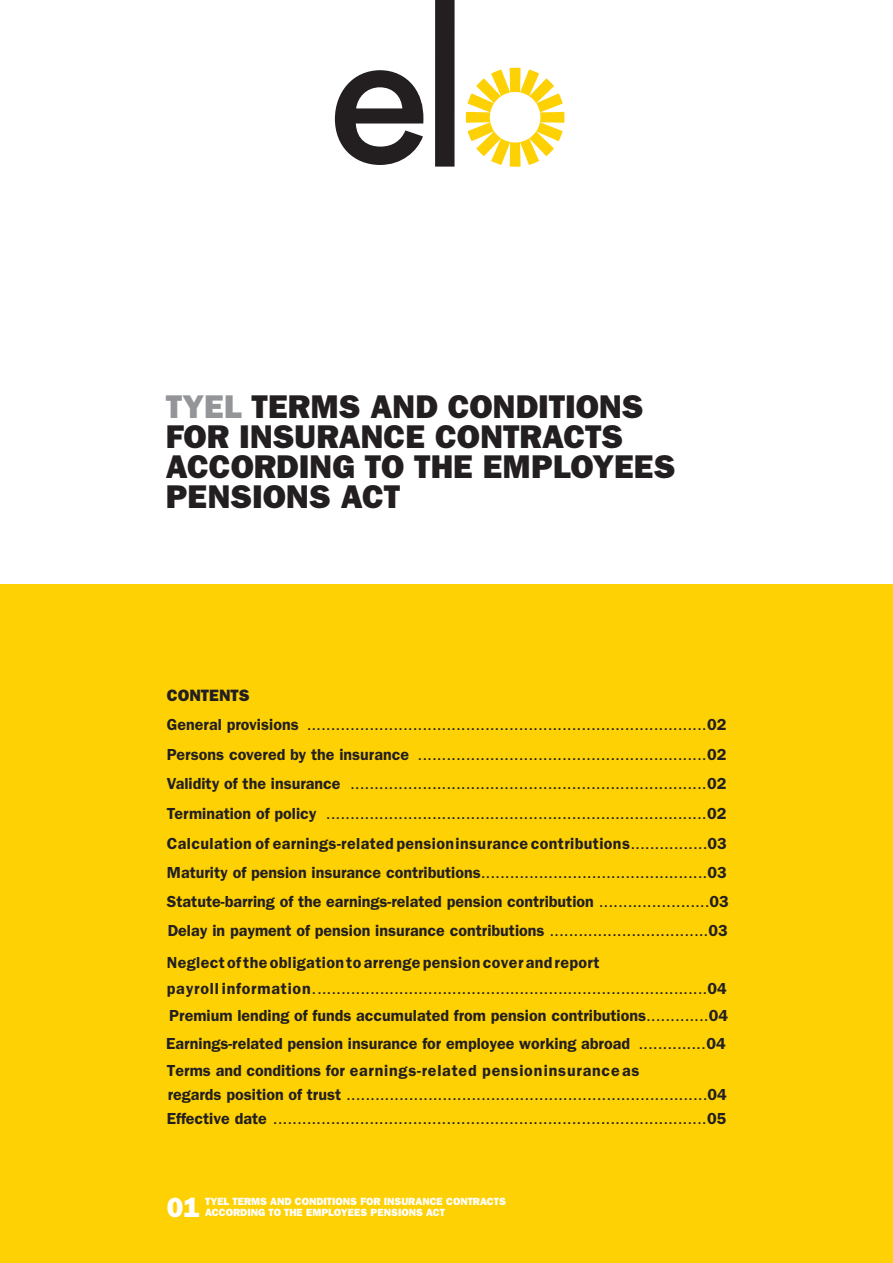
<style>
.page{position:relative;width:893px;height:1263px;background:#fff}
.page>*{position:absolute;margin:0;border:0;box-sizing:border-box;transform-origin:0 0}
.Kannen_otsikko{font:33px/30px "ITC Franklin Gothic Std Hvy";color:#231f20}
.Sivunumero{font:27.75px "ITC Franklin Gothic Std Hvy";color:#fff}
.Sisällysluettelo_Ots{font:16.5px "ITC Franklin Gothic Std Hvy";color:#231f20}
.Sisällysluettelo{font:16.05px "ITC Franklin Gothic Std";color:#231f20}
.Sisällysluettelo-2{font:600 16.05px "ITC Franklin Gothic Std";color:#231f20}
.Sisällysluettelo-3{font:600 16.05px "ITC Franklin Gothic Std";letter-spacing:.025em;color:#231f20}
.Sisällysluettelo-4{font:600 16.05px "ITC Franklin Gothic Std";letter-spacing:.045em;color:#231f20}
.t1{font:10.5px "ITC Franklin Gothic Std Hvy";color:#fff}
.s1{color:#939598}
.s2{font-weight:600}
.s3{font-weight:400}
</style>
<div class="page">
<div style="left:0;top:585px;width:893px;height:678px;background:#fed105"></div>
<svg style="left:466px;top:68px;width:98px;height:99px"></svg>
<svg style="left:335px;top:0;width:120px;height:167px"></svg>
<p class="Kannen_otsikko" style="left:166px;top:392px;width:511px"><span class="s1">TYEL</span> TERMS AND CONDITIONS<br>FOR INSURANCE CONTRACTS<br>ACCORDING TO THE EMPLOYEES<br>PENSIONS ACT</p>
<p class="Sisällysluettelo_Ots" style="left:167px;top:685px;width:84px">CONTENTS</p>
<p class="Sisällysluettelo" style="left:167px;top:716px;width:561px"><span class="s2">General provisions</span> ...................................................................................<span class="s2">02</span></p>
<p class="Sisällysluettelo" style="left:167px;top:745px;width:561px"><span class="s2">Persons covered by the insurance</span> ............................................................<span class="s2">02</span></p>
<p class="Sisällysluettelo" style="left:167px;top:774px;width:561px"><span class="s2">Validity of the insurance</span> ..........................................................................<span class="s2">02</span></p>
<p class="Sisällysluettelo" style="left:167px;top:804px;width:561px"><span class="s2">Termination of policy</span> ...............................................................................<span class="s2">02</span></p>
<p class="Sisällysluettelo-3" style="left:167px;top:834px;width:561px">Calculation of earnings-related pensioninsurance contributions<span class="s3">................</span>03</p>
<p class="Sisällysluettelo" style="left:167px;top:864px;width:561px"><span class="s2">Maturity of pension insurance contributions</span>...............................................<span class="s2">03</span></p>
<p class="Sisällysluettelo-2" style="left:167px;top:892px;width:563px">Statute-barring of the earnings-related pension contribution <span class="s3">.......................</span>03</p>
<p class="Sisällysluettelo-2" style="left:168px;top:921px;width:562px">Delay in payment of pension insurance contributions <span class="s3">.................................</span>03</p>
<p class="Sisällysluettelo-3" style="left:167px;top:953px;width:434px">Neglect of the obligation to arrenge pension cover and report</p>
<p class="Sisällysluettelo-2" style="left:169px;top:1006px;width:560px">Premium lending of funds accumulated from pension contributions<span class="s3">.............</span>04</p>
<p class="Sisällysluettelo-2" style="left:166px;top:1034px;width:561px">Earnings-related pension insurance for employee working abroad <span class="s3">..............</span>04</p>
<p class="Sisällysluettelo-4" style="left:167px;top:1061px;width:474px">Terms and conditions for earnings-related pension insurance as</p>
<p class="Sisällysluettelo" style="left:167px;top:1109px;width:561px"><span class="s2">Effective date</span> ..........................................................................................<span class="s2">05</span></p>
<p class="Sisällysluettelo" style="left:167px;top:979px;width:561px"><span class="s2">payroll information</span>..................................................................................<span class="s2">04</span></p>
<p class="Sisällysluettelo" style="left:168px;top:1085px;width:561px"><span class="s2">regards position of trust</span> ...........................................................................<span class="s2">04</span></p>
<p class="Sivunumero" style="left:167px;top:1191px;width:35px">01</p>
<p class="t1" style="left:205px;top:1206px;width:241px">ACCORDING TO THE EMPLOYEES PENSIONS ACT</p>
<p class="t1" style="left:205px;top:1195px;width:302px">TYEL TERMS AND CONDITIONS FOR INSURANCE CONTRACTS</p>
</div>
